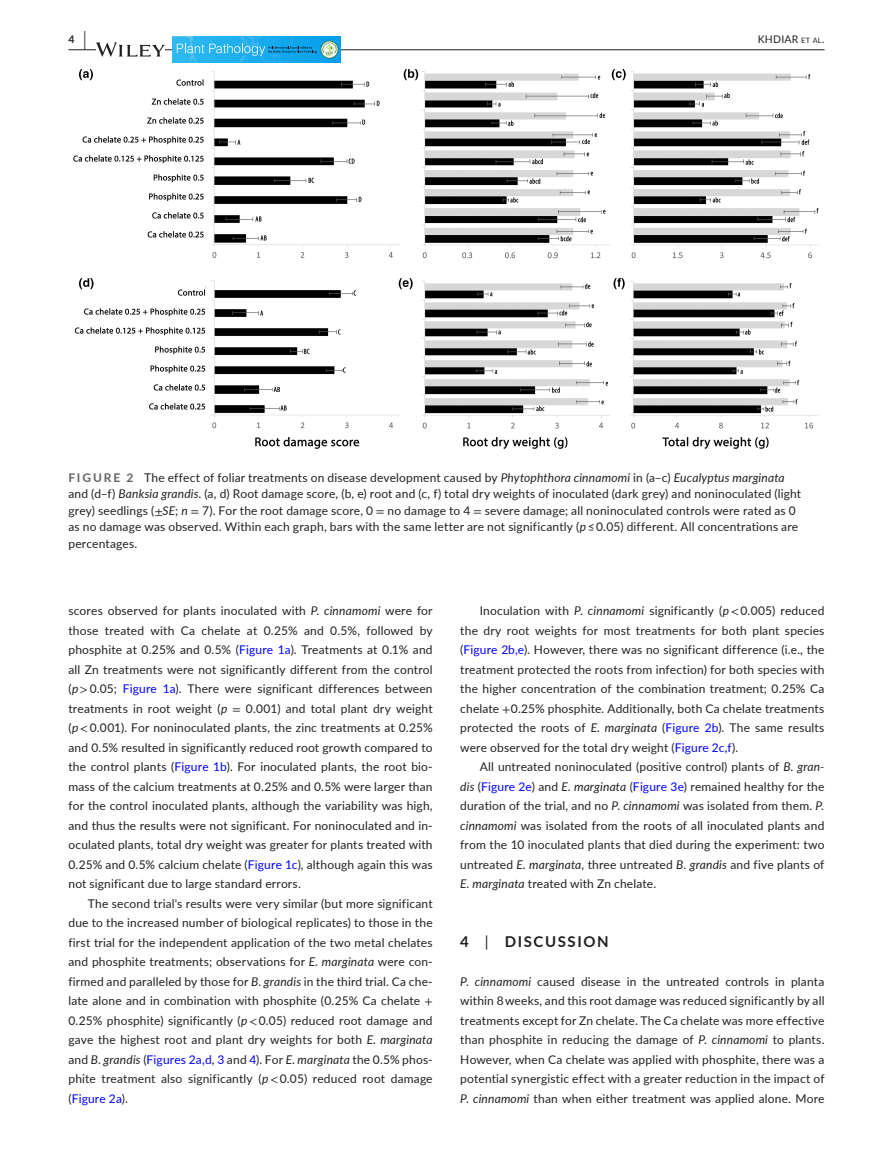
<style>
.page{position:relative;width:893px;height:1174px;background:#fff}
.page>*{position:absolute;margin:0;border:0;box-sizing:border-box;transform-origin:0 0}
.t1{font:700 15px "Lato";letter-spacing:.11em;color:#231f20}
.t2{font:12px/19.5px "Lato";letter-spacing:.015em;color:#231f20;text-align:justify}
.t3{font:10.5px "Lato";letter-spacing:.025em;color:#231f20}
.t4{font:700 10.5px "Lato";color:#231f20}
.s1{font-size:19.5px}
.s2{font-size:7.35px}
.s3{font-weight:700;color:#636366}
.s4{font-style:italic}
.s5{font-family:"STIX"}
.s6{color:#00f}
.s7{font-weight:400}
</style>
<div class="page">
<hr style="left:68px;top:49px;width:756px;height:1px;background:#231f20">
<svg style="left:96px;top:42px;width:69px;height:15px"></svg>
<img style="left:172px;top:37px;width:168px;height:25px">
<svg style="left:321px;top:41px;width:17px;height:17px"></svg>
<svg style="left:177px;top:42px;width:160px;height:14px;background:#40b3e3"></svg>
<img style="left:73px;top:69px;width:746px;height:380px">
<p class="t4" style="left:68px;top:31px;width:19px">4 <span class="s1">|</span></p>
<p class="t3" style="left:758px;top:31px;width:68px">KHDIAR <span class="s2">et al</span>.</p>
<p class="t2" style="left:68px;top:469px;width:734px;line-height:16.5px;text-align:left"><span class="s3">FIGURE 2</span> The effect of foliar treatments on disease development caused by <span class="s4">Phytophthora cinnamomi</span> in (a–c) <span class="s4">Eucalyptus marginata </span>and (d–f) <span class="s4">Banksia grandis</span>. (a, d) Root damage score, (b, e) root and (c, f) total dry weights of inoculated (dark grey) and noninoculated (light grey) seedlings (<span class="s5">±</span><span class="s4">SE</span>; <span class="s4">n</span> <span class="s5">=</span> 7). For the root damage score, 0 <span class="s5">=</span> no damage to 4 <span class="s5">=</span> severe damage; all noninoculated controls were rated as 0 as no damage was observed. Within each graph, bars with the same letter are not significantly (<span class="s4">p</span> ≤ 0.05) different. All concentrations are percentages.</p>
<p class="t2" style="left:68px;top:600px;width:366px">scores observed for plants inoculated with <span class="s4">P. cinnamomi</span> were for those treated with Ca chelate at 0.25% and 0.5%, followed by phosphite at 0.25% and 0.5% (<span class="s6">Figure 1a</span>). Treatments at 0.1% and all Zn treatments were not significantly different from the control (<span class="s4">p</span><span class="s5">&gt;</span> 0.05; <span class="s6">Figure 1a</span>). There were significant differences between treatments in root weight (<span class="s4">p</span> <span class="s5">=</span> 0.001) and total plant dry weight (<span class="s4">p</span><span class="s5">&lt;</span> 0.001). For noninoculated plants, the zinc treatments at 0.25% and 0.5% resulted in significantly reduced root growth compared to the control plants (<span class="s6">Figure 1b</span>). For inoculated plants, the root bio&shy;mass of the calcium treatments at 0.25% and 0.5% were larger than for the control inoculated plants, although the variability was high, and thus the results were not significant. For noninoculated and in&shy;oculated plants, total dry weight was greater for plants treated with 0.25% and 0.5% calcium chelate (<span class="s6">Figure 1c</span>), although again this was not significant due to large standard errors.</p>
<p class="t2" style="left:68px;top:893px;width:366px;text-indent:20px">The second trial's results were very similar (but more significant due to the increased number of biological replicates) to those in the first trial for the independent application of the two metal chelates and phosphite treatments; observations for <span class="s4">E. marginata</span> were con&shy;firmed and paralleled by those for <span class="s4">B. grandis</span> in the third trial. Ca che&shy;late alone and in combination with phosphite (0.25% Ca chelate <span class="s5">+ </span>0.25% phosphite) significantly (<span class="s4">p</span><span class="s5">&lt;</span> 0.05) reduced root damage and gave the highest root and plant dry weights for both <span class="s4">E. marginata </span>and <span class="s4">B. grandis</span> (<span class="s6">Figures 2a,d</span>, <span class="s6">3</span> and <span class="s6">4</span>). For <span class="s4">E. marginata</span> the 0.5% phos&shy;phite treatment also significantly (<span class="s4">p</span><span class="s5">&lt;</span> 0.05) reduced root damage (<span class="s6">Figure 2a</span>).</p>
<p class="t2" style="left:460px;top:600px;width:366px;text-indent:20px">Inoculation with <span class="s4">P</span>. <span class="s4">cinnamomi</span> significantly (<span class="s4">p</span><span class="s5">&lt;</span> 0.005) reduced the dry root weights for most treatments for both plant species (<span class="s6">Figure 2b,e</span>). However, there was no significant difference (i.e., the treatment protected the roots from infection) for both species with the higher concentration of the combination treatment; 0.25% Ca chelate <span class="s5">+</span>0.25% phosphite. Additionally, both Ca chelate treatments protected the roots of <span class="s4">E. marginata</span> (<span class="s6">Figure 2b</span>). The same results were observed for the total dry weight (<span class="s6">Figure 2c,f</span>).</p>
<p class="t2" style="left:460px;top:756px;width:366px;text-indent:20px">All untreated noninoculated (positive control) plants of <span class="s4">B. gran&shy;dis</span> (<span class="s6">Figure 2e</span>) and <span class="s4">E. marginata</span> (<span class="s6">Figure 3e</span>) remained healthy for the duration of the trial, and no <span class="s4">P. cinnamomi</span> was isolated from them. <span class="s4">P. cinnamomi</span> was isolated from the roots of all inoculated plants and from the 10 inoculated plants that died during the experiment: two untreated <span class="s4">E. marginata</span>, three untreated <span class="s4">B. grandis</span> and five plants of <span class="s4">E. marginata</span> treated with Zn chelate.</p>
<p class="t1" style="left:460px;top:930px;width:150px">4 <span class="s7">|</span> DISCUSSION</p>
<p class="t2" style="left:460px;top:971px;width:366px"><span class="s4">P. cinnamomi</span> caused disease in the untreated controls in planta within 8 weeks, and this root damage was reduced significantly by all treatments except for Zn chelate. The Ca chelate was more effective than phosphite in reducing the damage of <span class="s4">P. cinnamomi</span> to plants.<br>However, when Ca chelate was applied with phosphite, there was a potential synergistic effect with a greater reduction in the impact of <span class="s4">P. cinnamomi</span> than when either treatment was applied alone. More</p>
</div>
